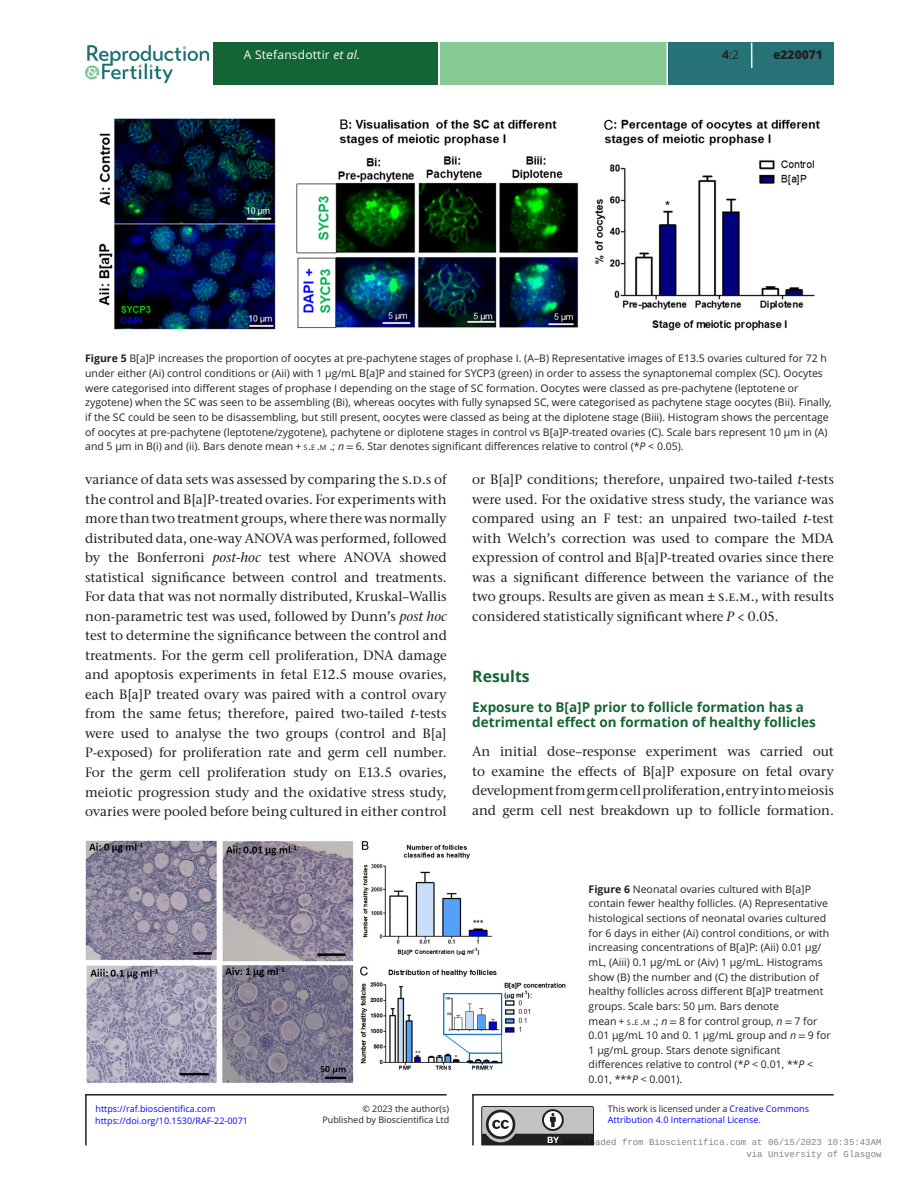
<style>
.page{position:relative;width:919px;height:1187px;background:#fff}
.page>*{position:absolute;margin:0;border:0;box-sizing:border-box;transform-origin:0 0}
.t1{font:700 15.75px "Open Sans";color:#136535}
.TXT_M{font:500 13.5px/19.5px "Stone Serif ITC Pro";color:#231f20;text-align:justify}
.TXT{font:500 13.5px/19.5px "Stone Serif ITC Pro";letter-spacing:-.005em;color:#231f20;text-align:justify}
.H2-H1{font:700 13.5px/15px "Open Sans";color:#136535}
.t2{font:12px "Open Sans";letter-spacing:.015em;color:#fff}
.t3{font:800 12px "Open Sans";color:#231f20}
.t4{font:12px "Open Sans";color:#231f20}
.FC{font:10.5px/14.7px "Open Sans";color:#231f20}
.t5{font:9px "Open Sans";color:#00f}
.t6{font:9px/11.2px "Open Sans";color:#231f20;text-align:right}
.t7{font:9px/12px "Liberation Mono";color:rgb(0 0 0/.5);text-align:right}
.s1{font-style:italic}
.s2{font-weight:700}
.s3{font-size:7.35px}
.s4{font-style:inherit}
.s5{font-family:"STIX Two Text"}
.s6{color:#00f}
</style>
<div class="page">
<div style="left:213px;top:43px;width:225px;height:42px;background:#136535"></div>
<div style="left:667px;top:43px;width:166px;height:42px;background:#277277"></div>
<div style="left:440px;top:43px;width:226px;height:42px;background:#87ca94"></div>
<img style="left:85px;top:45px;width:124px;height:38px">
<hr style="left:666px;top:42px;width:2px;height:43px;background:#fff">
<hr style="left:750px;top:43px;width:2px;height:25px;background:#fff">
<img style="left:99px;top:118px;width:721px;height:213px">
<img style="left:85px;top:840px;width:481px;height:242px">
<svg style="left:481px;top:1106px;width:113px;height:39px;background:#8d8c8d"></svg>
<hr style="left:85px;top:1093px;width:361px;height:2px;background:#231f20">
<hr style="left:472px;top:1093px;width:361px;height:2px;background:#231f20">
<hr style="left:472px;top:1093px;width:1px;height:52px;background:#231f20">
<hr style="left:85px;top:1093px;width:2px;height:52px;background:#231f20">
<p class="t2" style="left:244px;top:47px;width:118px">A Stefansdottir <span class="s1">et al.</span></p>
<p class="t4" style="left:722px;top:47px;width:18px"><span class="s2">4</span>:2</p>
<p class="t3" style="left:773px;top:46px;width:51px">e220071</p>
<p class="FC" style="left:85px;top:351px;width:748px"><span class="s2">Figure 5</span> B[a]P increases the proportion of oocytes at pre-pachytene stages of prophase I. (A–B) Representative images of E13.5 ovaries cultured for 72 h under either (Ai) control conditions or (Aii) with 1 µg/mL B[a]P and stained for SYCP3 (green) in order to assess the synaptonemal complex (SC). Oocytes were categorised into different stages of prophase I depending on the stage of SC formation. Oocytes were classed as pre-pachytene (leptotene or zygotene) when the SC was seen to be assembling (Bi), whereas oocytes with fully synapsed SC, were categorised as pachytene stage oocytes (Bii). Finally, if the SC could be seen to be disassembling, but still present, oocytes were classed as being at the diplotene stage (Biii). Histogram shows the percentage of oocytes at pre-pachytene (leptotene/zygotene), pachytene or diplotene stages in control vs B[a]P-treated ovaries (C). Scale bars represent 10 µm in (A) and 5 µm in B(i) and (ii). Bars denote mean + <span class="s3">S</span><span class="s4">.</span><span class="s3">E</span> <span class="s4">.</span><span class="s3">M</span> <span class="s4">.</span>; <span class="s1">n</span> <span class="s5">=</span> 6. Star denotes significant differences relative to control (*<span class="s1">P</span> &lt; 0.05).</p>
<p class="TXT_M" style="left:85px;top:470px;width:363px">variance of data sets was assessed by comparing the s.d.s of the control and B[a]P-treated ovaries. For experiments with more than two treatment groups, where there was normally distributed data, one-way ANOVA was performed, followed by the Bonferroni <span class="s1">post-hoc</span> test where ANOVA showed statistical significance between control and treatments.<br>For data that was not normally distributed, Kruskal–Wallis non-parametric test was used, followed by Dunn’s <span class="s1">post hoc </span>test to determine the significance between the control and treatments. For the germ cell proliferation, DNA damage and apoptosis experiments in fetal E12.5 mouse ovaries, each B[a]P treated ovary was paired with a control ovary from the same fetus; therefore, paired two-tailed <span class="s1">t</span>-tests were used to analyse the two groups (control and B[a] P-exposed) for proliferation rate and germ cell number.<br>For the germ cell proliferation study on E13.5 ovaries, meiotic progression study and the oxidative stress study, ovaries were pooled before being cultured in either control</p>
<p class="TXT_M" style="left:472px;top:470px;width:363px">or B[a]P conditions; therefore, unpaired two-tailed <span class="s1">t</span>-tests were used. For the oxidative stress study, the variance was compared using an F test: an unpaired two-tailed <span class="s1">t</span>-test with Welch’s correction was used to compare the MDA expression of control and B[a]P-treated ovaries since there was a significant difference between the variance of the two groups. Results are given as mean ± s.e.m., with results considered statistically significant where <span class="s1">P</span> &lt; 0.05.</p>
<h1 class="t1" style="left:472px;top:665px;width:59px">Results</h1>
<p class="H2-H1" style="left:472px;top:699px;width:345px">Exposure to B[a]P prior to follicle formation has a detrimental effect on formation of healthy follicles</p>
<p class="TXT" style="left:472px;top:742px;width:363px">An initial dose–response experiment was carried out to examine the effects of B[a]P exposure on fetal ovary development from germ cell proliferation, entry into meiosis and germ cell nest breakdown up to follicle formation.</p>
<p class="FC" style="left:588px;top:881px;width:244px"><span class="s2">Figure 6</span> Neonatal ovaries cultured with B[a]P contain fewer healthy follicles. (A) Representative histological sections of neonatal ovaries cultured for 6 days in either (Ai) control conditions, or with increasing concentrations of B[a]P: (Aii) 0.01 µg/ mL, (Aiii) 0.1 µg/mL or (Aiv) 1 µg/mL. Histograms show (B) the number and (C) the distribution of healthy follicles across different B[a]P treatment groups. Scale bars: 50 µm. Bars denote<br>mean + <span class="s3">S</span><span class="s4">.</span><span class="s3">E</span> <span class="s4">.</span><span class="s3">M</span> <span class="s4">.</span>; <span class="s1">n</span> <span class="s5">=</span> 8 for control group, <span class="s1">n</span> <span class="s5">=</span> 7 for 0.01 µg/mL 10 and 0. 1 µg/mL group and <span class="s1">n</span> <span class="s5">=</span> 9 for 1 µg/mL group. Stars denote significant differences relative to control (*<span class="s1">P</span> &lt; 0.01, **<span class="s1">P</span> &lt; 0.01, ***<span class="s1">P</span> &lt; 0.001).</p>
<p class="t6" style="left:608px;top:1102px;width:202px">This work is licensed under a <span class="s6">Creative Commons</span></p>
<p class="t5" style="left:95px;top:1102px;width:121px">https://raf.bioscientifica.com</p>
<p class="t6" style="left:322px;top:1102px;width:128px">© 2023 the author(s)<br>Published by Bioscientifica Ltd</p>
<p class="t5" style="left:95px;top:1114px;width:154px">https://doi.org/10.1530/RAF-22-0071</p>
<p class="t5" style="left:608px;top:1113px;width:154px">Attribution 4.0 International License.</p>
<p class="t7" style="left:562px;top:1136px;width:320px">Downloaded from Bioscientifica.com at 06/15/2023 10:35:43AM via University of Glasgow</p>
</div>
